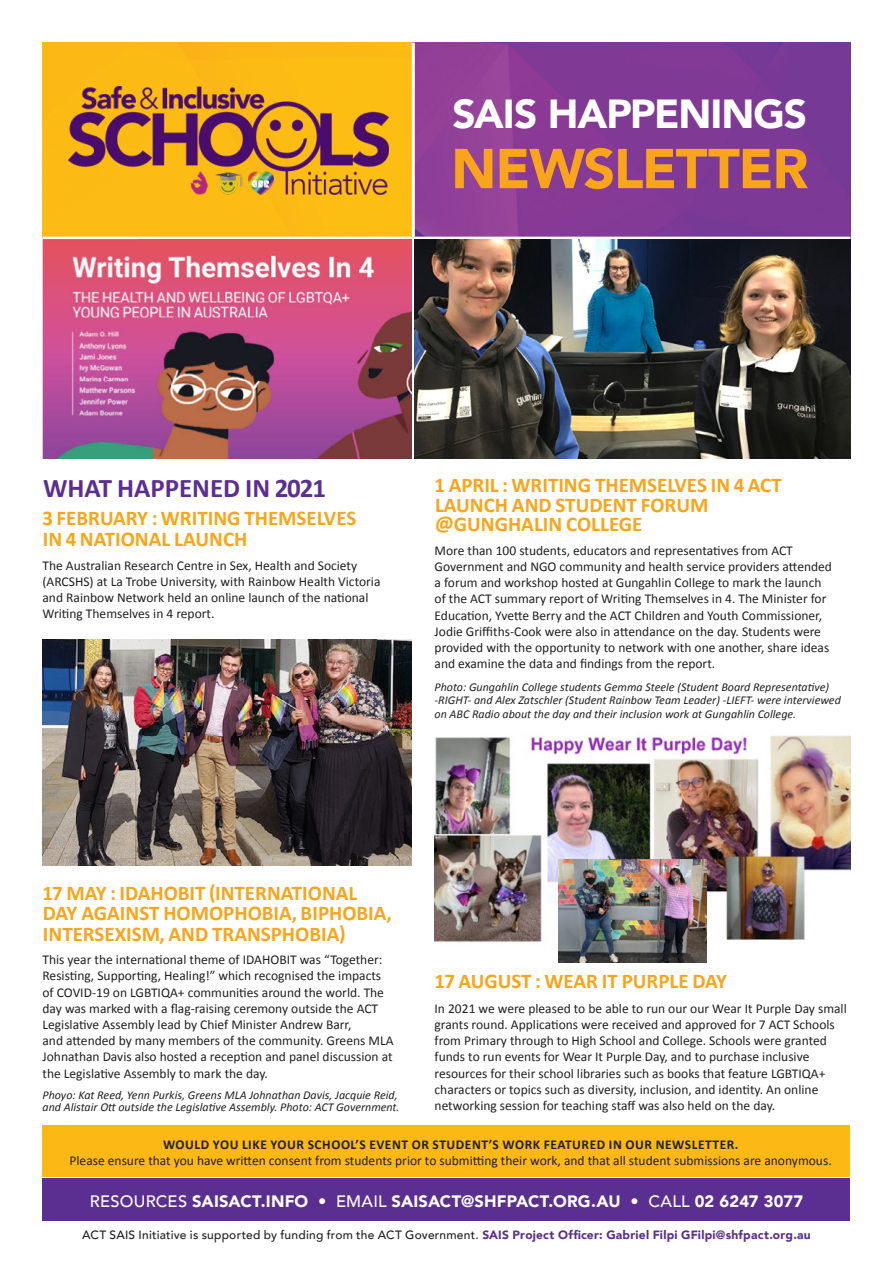
<style>
.page{position:relative;width:893px;height:1263px;background:#fff}
.page>*{position:absolute;margin:0;border:0;box-sizing:border-box;transform-origin:0 0}
.t1{font:900 55.5px "Avenir";letter-spacing:-.025em;color:#f9a51b}
.t2{font:900 40.5px "Avenir";letter-spacing:-.025em;color:#fff}
.t3{font:700 27px "Calibri";color:#5b2e91}
.t4{font:700 21px/20.2px "Calibri";color:#f9a51b}
.t5{font:900 16.5px "Avenir";letter-spacing:.01em;color:#fff}
.t6{font:13.5px/16.2px "Calibri";color:#231f20}
.t7{font:700 13.5px "Calibri";letter-spacing:.04em;color:#231f20}
.t8{font:italic 12px/13.5px "Calibri";color:#231f20}
.t9{font:500 12px "Avenir";letter-spacing:.02em;color:#231f20}
.s1{font-weight:500}
.s2{font-weight:900;color:#5b2e91}
</style>
<div class="page">
<div style="left:43px;top:43px;width:369px;height:194px;background:#fdbc14"></div>
<div style="left:412px;top:43px;width:438px;height:195px;background:linear-gradient(to right,#943f98,#743895)"></div>
<img style="left:69px;top:86px;width:319px;height:108px">
<hr style="left:412px;top:43px;width:3px;height:195px;background:#fff">
<hr style="left:43px;top:237px;width:807px;height:3px;background:#fff">
<div style="left:43px;top:1178px;width:807px;height:42px;background:#5b2e91"></div>
<img style="left:43px;top:640px;width:369px;height:225px">
<img style="left:43px;top:240px;width:369px;height:218px">
<img style="left:415px;top:240px;width:435px;height:218px">
<img style="left:435px;top:735px;width:415px;height:208px">
<img style="left:558px;top:859px;width:149px;height:104px">
<div style="left:43px;top:1125px;width:807px;height:51px;background:#fcb814"></div>
<h2 class="t2" style="left:452px;top:79px;width:356px">SAIS HAPPENINGS</h2>
<h1 class="t1" style="left:451px;top:121px;width:359px">NEWSLETTER</h1>
<p class="t3" style="left:43px;top:470px;width:285px">WHAT HAPPENED IN 2021</p>
<p class="t4" style="left:43px;top:508px;width:315px">3 FEBRUARY : WRITING THEMSELVES</p>
<p class="t4" style="left:43px;top:529px;width:206px">IN 4 NATIONAL LAUNCH</p>
<p class="t6" style="left:43px;top:557px;width:339px">The Australian Research Centre in Sex, Health and Society (ARCSHS) at La Trobe University, with Rainbow Health Victoria and Rainbow Network held an online launch of the national Writing Themselves in 4 report.</p>
<p class="t4" style="left:435px;top:475px;width:349px;line-height:19.5px">1 APRIL : WRITING THEMSELVES IN 4 ACT<br>LAUNCH AND STUDENT FORUM</p>
<p class="t4" style="left:435px;top:514px;width:209px">@GUNGHALIN COLLEGE</p>
<p class="t6" style="left:435px;top:542px;width:399px">More than 100 students, educators and representatives from ACT Government and NGO community and health service providers attended a forum and workshop hosted at Gungahlin College to mark the launch of the ACT summary report of Writing Themselves in 4. The Minister for Education, Yvette Berry and the ACT Children and Youth Commissioner, Jodie Griffiths-Cook were also in attendance on the day. Students were provided with the opportunity to network with one another, share ideas and examine the data and findings from the report.</p>
<p class="t8" style="left:435px;top:679px;width:408px">Photo: Gungahlin College students Gemma Steele (Student Board Representative) -RIGHT- and Alex Zatschler (Student Rainbow Team Leader) -LIEFT- were interviewed on ABC Radio about the day and their inclusion work at Gungahlin College.</p>
<p class="t4" style="left:43px;top:883px;width:351px">17 MAY : IDAHOBIT (INTERNATIONAL<br>DAY AGAINST HOMOPHOBIA, BIPHOBIA,<br>INTERSEXISM, AND TRANSPHOBIA)</p>
<p class="t6" style="left:43px;top:952px;width:341px">This year the international theme of IDAHOBIT was “Together:<br>Resisting, Supporting, Healing!” which recognised the impacts</p>
<p class="t6" style="left:43px;top:984px;width:343px">of COVID-19 on LGBTIQA+ communities around the world. The day was marked with a flag-raising ceremony outside the ACT<br>Legislative Assembly lead by Chief Minister Andrew Barr,</p>
<p class="t6" style="left:43px;top:1033px;width:352px;text-align:justify">and attended by many members of the community. Greens MLA Johnathan Davis also hosted a reception and panel discussion at the Legislative Assembly to mark the day.</p>
<p class="t8" style="left:43px;top:1088px;width:359px;line-height:12px">Phoyo: Kat Reed, Yenn Purkis, Greens MLA Johnathan Davis, Jacquie Reid, and Alistair Ott outside the Legislative Assembly. Photo: ACT Government.</p>
<p class="t4" style="left:435px;top:970px;width:294px">17 AUGUST : WEAR IT PURPLE DAY</p>
<p class="t6" style="left:435px;top:1000px;width:414px">In 2021 we were pleased to be able to run our our Wear It Purple Day small grants round. Applications were received and approved for 7 ACT Schools from Primary through to High School and College. Schools were granted funds to run events for Wear It Purple Day, and to purchase inclusive resources for their school libraries such as books that feature LGBTIQA+ characters or topics such as diversity, inclusion, and identity. An online networking session for teaching staff was also held on the day.</p>
<p class="t7" style="left:163px;top:1135px;width:577px">WOULD YOU LIKE YOUR SCHOOL’S EVENT OR STUDENT’S WORK FEATURED IN OUR NEWSLETTER.</p>
<p class="t6" style="left:70px;top:1152px;width:764px">Please ensure that you have written consent from students prior to submitting their work, and that all student submissions are anonymous.</p>
<p class="t5" style="left:90px;top:1186px;width:715px"><span class="s1">RESOURCES</span> SAISACT.INFO <span class="s1">• EMAIL</span> SAISACT@SHFPACT.ORG.AU <span class="s1">• CALL</span> 02 6247 3077</p>
<p class="t9" style="left:82px;top:1224px;width:730px">ACT SAIS Initiative is supported by funding from the ACT Government. <span class="s2">SAIS Project Officer: Gabriel Filpi GFilpi@shfpact.org.au</span></p>
</div>
